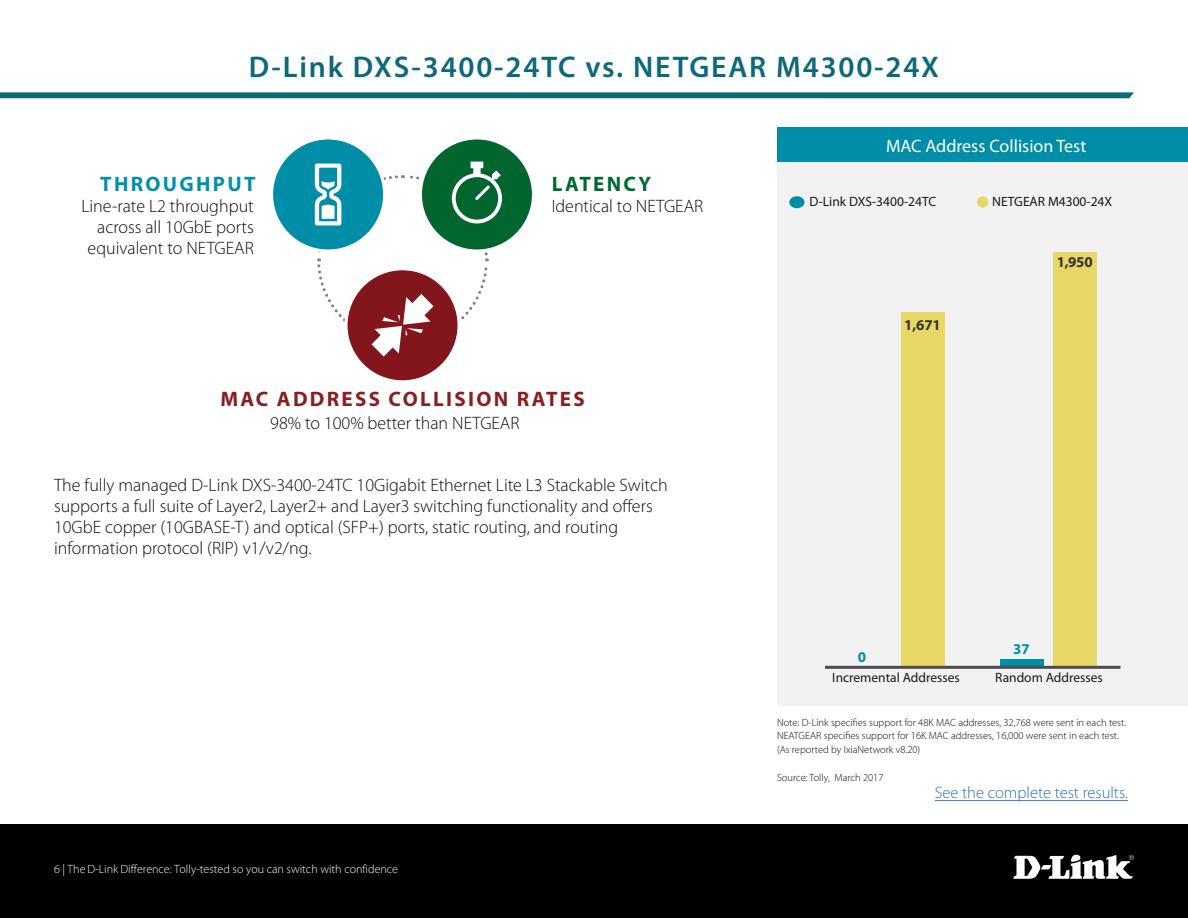
<style>
.page{position:relative;width:1188px;height:918px;background:#fff}
.page>*{position:absolute;margin:0;border:0;box-sizing:border-box;transform-origin:0 0}
.t1{font:600 30px "Myriad Pro";letter-spacing:.06em;color:#0d687a}
.t2{font:700 21px "Myriad Pro";letter-spacing:.11em;color:#882022}
.t3{font:700 21px "Myriad Pro";letter-spacing:.11em;color:#0090ac}
.t4{font:700 21px "Myriad Pro";letter-spacing:.11em;color:#006933}
.t5{font:300 18px/21px "Myriad Pro";color:#0d0d0d}
.t6{font:18px "Myriad Pro";color:#fff}
.t7{font:300 16.5px "Myriad Pro";color:#2770b2}
.t8{font:700 15px "Myriad Pro";letter-spacing:-.015em;color:#333}
.t9{font:700 15px "Myriad Pro";color:#008da8}
.t10{font:13.5px "Myriad Pro";color:#1a1a1a}
.t11{font:300 12px "Myriad Pro";color:#fff}
.t12{font:300 10.5px/13.5px "Myriad Pro";color:#0d0d0d}
</style>
<div class="page">
<div style="left:0;top:824px;width:1188px;height:94px;background:#000"></div>
<div style="left:272px;top:138px;width:113px;height:113px;background:#008da8;border-radius:50%"></div>
<div style="left:420px;top:138px;width:113px;height:113px;background:#00652e;border-radius:50%"></div>
<div style="left:346px;top:269px;width:113px;height:113px;background:#83151d;border-radius:50%"></div>
<div style="left:777px;top:134px;width:411px;height:572px;background:#f2f2f2"></div>
<div style="left:777px;top:128px;width:411px;height:34px;background:#008da8"></div>
<svg style="left:0;top:92px;width:1134px;height:6px;background:#1c7182"></svg>
<svg style="left:315px;top:162px;width:187px;height:195px"></svg>
<div style="left:789px;top:196px;width:16px;height:12px;background:#008da8;border-radius:50%"></div>
<div style="left:977px;top:196px;width:11px;height:12px;background:#e8d665;border-radius:50%"></div>
<div style="left:901px;top:312px;width:43px;height:355px;background:#e8d665"></div>
<div style="left:1053px;top:252px;width:44px;height:415px;background:#e8d665"></div>
<svg style="left:1000px;top:659px;width:44px;height:7px"></svg>
<hr style="left:825px;top:666px;width:295px;height:3px;background:#4d4d4d">
<hr style="left:935px;top:800px;width:193px;height:1px;background:#2770b2">
<svg style="left:1013px;top:854px;width:121px;height:25px"></svg>
<p class="t1" style="left:249px;top:47px;width:692px">D-Link DXS-3400-24TC vs. NETGEAR M4300-24X</p>
<p class="t3" style="left:100px;top:172px;width:157px">THROUGHPUT</p>
<p class="t4" style="left:552px;top:172px;width:101px">LATENCY</p>
<p class="t5" style="left:81px;top:195px;width:174px;text-align:right">Line-rate L2 throughput across all 10GbE ports equivalent to NETGEAR</p>
<p class="t5" style="left:552px;top:195px;width:153px">Identical to NETGEAR</p>
<p class="t2" style="left:220px;top:388px;width:366px">MAC ADDRESS COLLISION RATES</p>
<p class="t5" style="left:270px;top:413px;width:251px">98% to 100% better than NETGEAR</p>
<p class="t5" style="left:54px;top:474px;width:615px">The fully managed D-Link DXS-3400-24TC 10Gigabit Ethernet Lite L3 Stackable Switch supports a full suite of Layer2, Layer2+ and Layer3 switching functionality and offers 10GbE copper (10GBASE-T) and optical (SFP+) ports, static routing, and routing information protocol (RIP) v1/v2/ng.</p>
<p class="t11" style="left:54px;top:862px;width:346px">6 | The D-Link Difference: Tolly-tested so you can switch with confidence</p>
<p class="t6" style="left:886px;top:134px;width:202px">MAC Address Collision Test</p>
<p class="t10" style="left:810px;top:194px;width:128px">D-Link DXS-3400-24TC</p>
<p class="t10" style="left:992px;top:194px;width:122px">NETGEAR M4300-24X</p>
<p class="t8" style="left:904px;top:316px;width:38px">1,671</p>
<p class="t8" style="left:1057px;top:253px;width:37px">1,950</p>
<p class="t9" style="left:858px;top:649px;width:10px">0</p>
<p class="t9" style="left:1013px;top:640px;width:18px">37</p>
<p class="t10" style="left:832px;top:669px;width:129px">Incremental Addresses</p>
<p class="t10" style="left:995px;top:669px;width:109px">Random Addresses</p>
<p class="t12" style="left:777px;top:715px;width:351px">Note: D-Link specifies support for 48K MAC addresses, 32,768 were sent in each test.<br>NEATGEAR specifies support for 16K MAC addresses, 16,000 were sent in each test. (As reported by IxiaNetwork v8.20)</p>
<p class="t12" style="left:777px;top:771px;width:108px">Source: Tolly, March 2017</p>
<p class="t7" style="left:935px;top:782px;width:195px">See the complete test results.</p>
</div>
